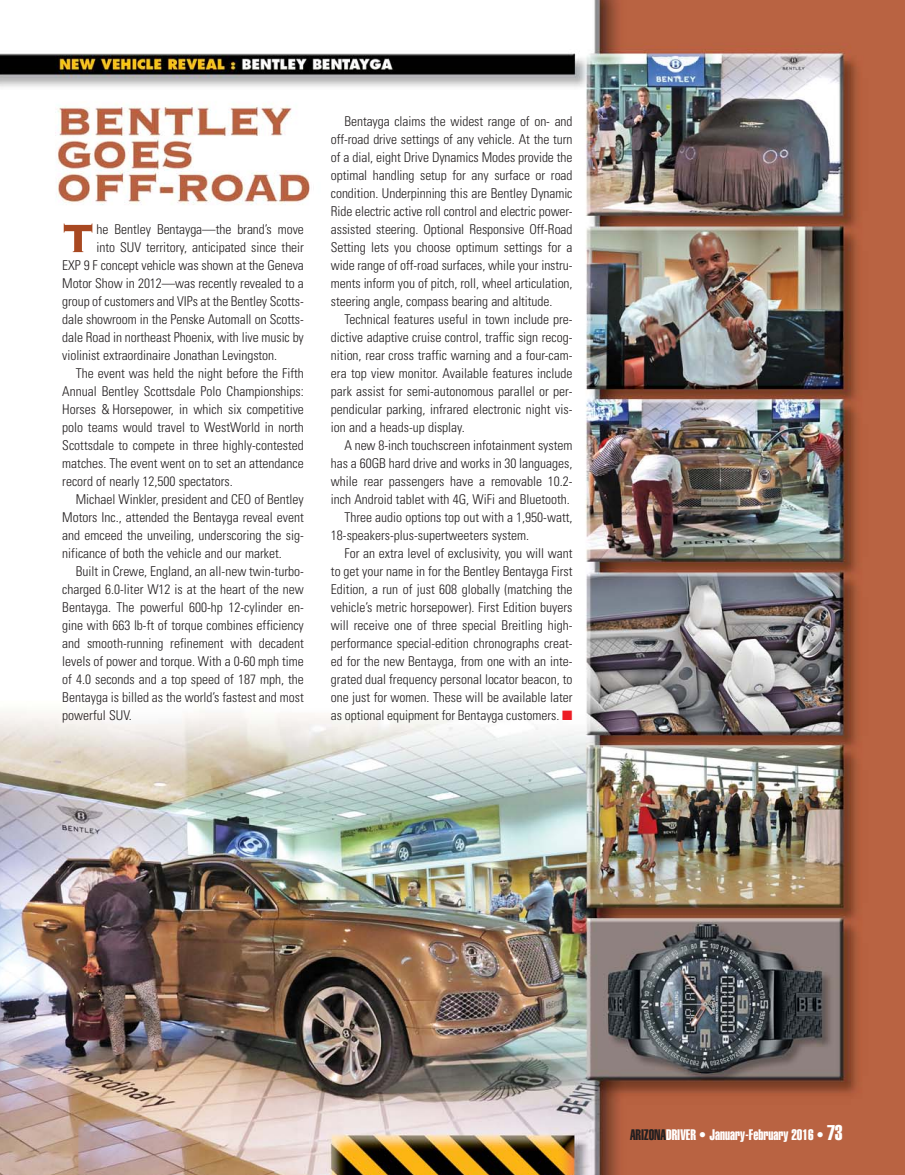
<style>
.page{position:relative;width:905px;height:1175px;background:#fff}
.page>*{position:absolute;margin:0;border:0;box-sizing:border-box;transform-origin:0 0}
.t1{font:51.75px "Copperplate Thirty Three BC";color:#a84821}
.t2{font:15px "Helvetica Extra Compressed";color:#fff}
.t3{font:300 condensed 13.5px/18px "Univers";color:#231f20;text-align:justify}
.s1{color:#ed1c24}
.s2{color:#231f20}
.s3{font-size:21px}
</style>
<div class="page">
<img style="left:0;top:0;width:904px;height:1174px">
<h1 class="t1" style="left:62px;top:204px;width:33px">T</h1>
<p class="t3" style="left:97px;top:222px;width:209px">he Bentley Bentayga—the brand’s move</p>
<p class="t3" style="left:97px;top:240px;width:209px">into SUV territory, anticipated since their</p>
<p class="t3" style="left:62px;top:258px;width:243px">EXP 9 F concept vehicle was shown at the Geneva</p>
<p class="t3" style="left:62px;top:276px;width:243px">Motor Show in 2012 —was recently re vealed to a</p>
<p class="t3" style="left:62px;top:294px;width:243px">group of customers and VIPs at the Bentley Scotts -</p>
<p class="t3" style="left:62px;top:312px;width:243px">dale showroom in the Penske Auto mall on Scotts -</p>
<p class="t3" style="left:62px;top:330px;width:243px">dale Road in northeast Phoenix, with live music by</p>
<p class="t3" style="left:62px;top:348px;width:216px">violinist extraordinaire Jonathan Levingston.</p>
<p class="t3" style="left:76px;top:366px;width:229px">The event was held the night before the Fifth</p>
<p class="t3" style="left:62px;top:384px;width:243px">Annual Bentley Scottsdale Polo Champion ships:</p>
<p class="t3" style="left:62px;top:402px;width:243px">Horses &amp; Horsepower, in which six competitive</p>
<p class="t3" style="left:62px;top:420px;width:243px">polo teams would travel to WestWorld in north</p>
<p class="t3" style="left:62px;top:438px;width:243px">Scottsdale to compete in three highly-contested</p>
<p class="t3" style="left:62px;top:456px;width:243px">matches. The event went on to set an attendance</p>
<p class="t3" style="left:62px;top:474px;width:172px">record of nearly 12,500 spectators.</p>
<p class="t3" style="left:76px;top:492px;width:229px">Michael Winkler, president and CEO of Bentley</p>
<p class="t3" style="left:62px;top:510px;width:243px">Motors Inc., attended the Bentayga reveal event</p>
<p class="t3" style="left:62px;top:528px;width:243px">and emceed the unveiling, underscoring the sig-</p>
<p class="t3" style="left:62px;top:546px;width:221px">nificance of both the vehicle and our market.</p>
<p class="t3" style="left:76px;top:564px;width:229px">Built in Crewe, England, an all-new twin-turbo -</p>
<p class="t3" style="left:62px;top:582px;width:243px">charged 6.0-liter W12 is at the heart of the new</p>
<p class="t3" style="left:62px;top:600px;width:243px">Bentayga. The powerful 600-hp 12-cylinder en -</p>
<p class="t3" style="left:62px;top:618px;width:243px">gine with 663 lb-ft of torque combines efficiency</p>
<p class="t3" style="left:62px;top:636px;width:243px">and smooth-running refinement with decadent</p>
<p class="t3" style="left:62px;top:654px;width:243px">levels of power and torque. With a 0-60 mph time</p>
<p class="t3" style="left:62px;top:672px;width:243px">of 4.0 seconds and a top speed of 187 mph, the</p>
<p class="t3" style="left:62px;top:690px;width:243px">Bentayga is billed as the world’s fastest and most</p>
<p class="t3" style="left:62px;top:708px;width:71px">powerful SUV.</p>
<p class="t3" style="left:331px;top:114px;width:243px;text-indent:14px">Bentayga claims the widest range of on- and off-road drive settings of any vehicle. At the turn of a dial, eight Drive Dynamics Modes provide the optimal handling setup for any surface or road con dition. Underpinning this are Bentley Dynamic Ride electric active roll control and electric power&shy;as sis ted steering. Optional Responsive Off-Road Setting lets you choose optimum settings for a wide range of off-road surfaces, while your instru&shy;ments inform you of pitch, roll, wheel articulation, steering angle, compass bearing and altitude.</p>
<p class="t3" style="left:331px;top:312px;width:243px;text-indent:14px">Technical features useful in town include pre&shy;dictive adaptive cruise control, traffic sign recog&shy;nition, rear cross traffic warning and a four-cam&shy;era top view monitor. Available features include park assist for semi-autonomous parallel or per&shy;pendicular parking, infrared electronic night vis - ion and a heads-up display.</p>
<p class="t3" style="left:344px;top:438px;width:229px">A new 8-inch touchscreen infotainment system</p>
<p class="t3" style="left:331px;top:456px;width:243px">has a 60GB hard drive and works in 30 languages,</p>
<p class="t3" style="left:331px;top:474px;width:243px">while rear passengers have a removable 10.2-</p>
<p class="t3" style="left:331px;top:492px;width:240px">inch Android tablet with 4G, WiFi and Bluetooth.</p>
<p class="t3" style="left:344px;top:510px;width:229px">Three audio options top out with a 1,950-watt,</p>
<p class="t3" style="left:331px;top:528px;width:200px">18-speakers-plus-supertweeters system.</p>
<p class="t3" style="left:344px;top:546px;width:229px">For an extra level of ex clu sivity, you will want</p>
<p class="t3" style="left:331px;top:564px;width:243px">to get your name in for the Bentley Bentayga First</p>
<p class="t3" style="left:331px;top:582px;width:243px">Edition, a run of just 608 globally (match ing the</p>
<p class="t3" style="left:331px;top:600px;width:243px">ve hi cle’s metric horsepower). First Edition buyers</p>
<p class="t3" style="left:331px;top:618px;width:243px">will receive one of three special Breitling high-</p>
<p class="t3" style="left:331px;top:636px;width:243px">performance special-edition chronographs creat-</p>
<p class="t3" style="left:331px;top:654px;width:243px">ed for the new Bentayga, from one with an inte-</p>
<p class="t3" style="left:331px;top:672px;width:243px">grated dual frequency personal locator beacon, to</p>
<p class="t3" style="left:331px;top:690px;width:243px">one just for women. These will be available later</p>
<p class="t3" style="left:331px;top:708px;width:243px">as optional equipment for Bentayga customers. <span class="s1">■</span></p>
<p class="t2" style="left:630px;top:1129px;width:214px"><span class="s2">ARIZONA</span>DRIVER • January-February 2016 • <span class="s3">73</span></p>
</div>
